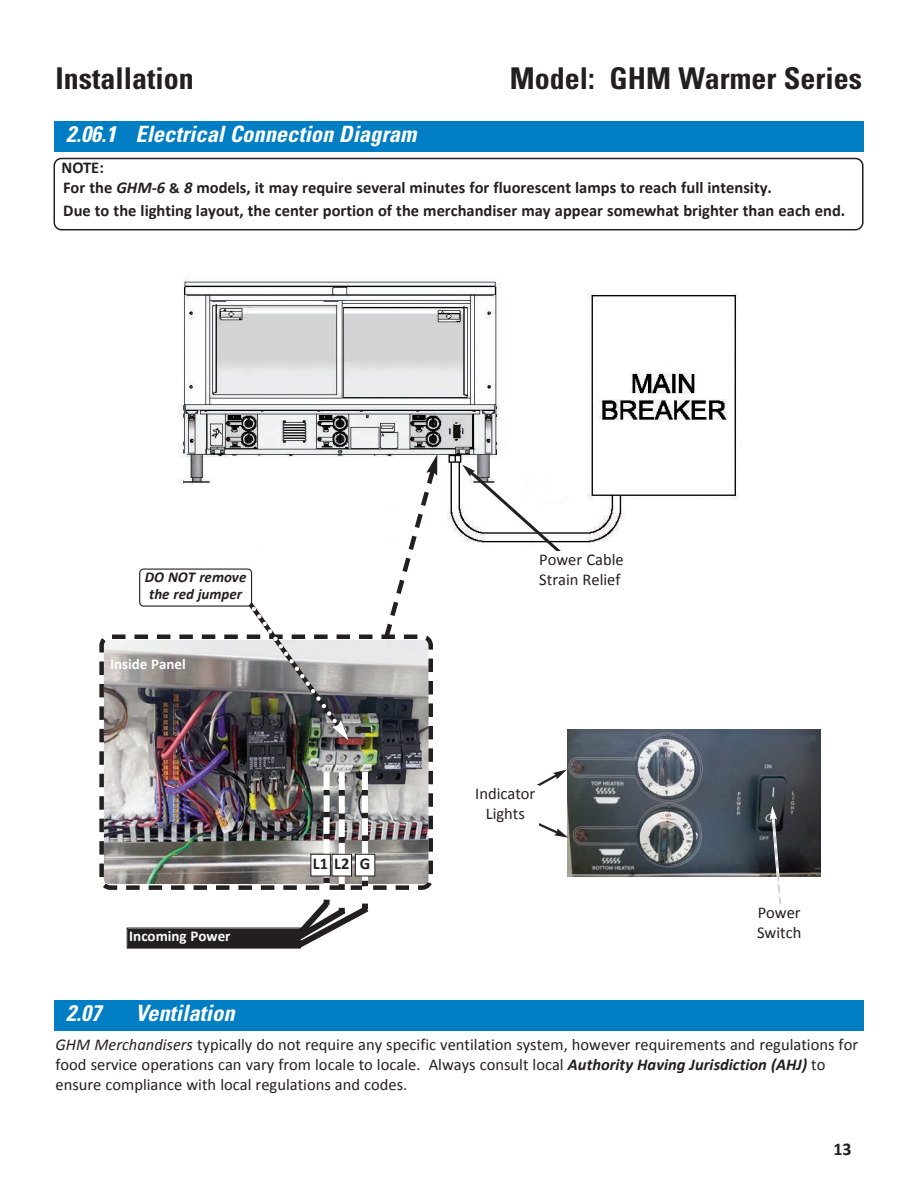
<style>
.page{position:relative;width:918px;height:1188px;background:#fff}
.page>*{position:absolute;margin:0;border:0;box-sizing:border-box;transform-origin:0 0}
.t1{font:700 condensed 30px "Univers";color:#231f20}
.t2{font:italic 700 condensed 22.5px "Univers";color:#fff}
.t3{font:700 18px "Calibri";color:#231f20}
.t4{font:16.5px/19.8px "Calibri";color:#231f20}
.t5{font:700 16.5px/19.8px "Calibri";color:#231f20}
.t6{font:700 15px "Calibri";color:#fff}
.t7{font:italic 700 15px/16.5px "Calibri";color:#231f20}
.s1{font-style:italic}
.s2{font-size:15px}
.s3{font-weight:700;font-style:italic}
</style>
<div class="page">
<img style="left:179px;top:277px;width:559px;height:266px">
<svg style="left:462px;top:465px;width:120px;height:86px"></svg>
<svg style="left:381px;top:454px;width:57px;height:177px"></svg>
<img style="left:99px;top:631px;width:334px;height:259px">
<svg style="left:99px;top:879px;width:23px;height:11px"></svg>
<div style="left:339px;top:772px;width:6px;height:18px;background:#fff"></div>
<div style="left:324px;top:772px;width:6px;height:18px;background:#fff"></div>
<div style="left:362px;top:772px;width:6px;height:18px;background:#fff"></div>
<img style="left:567px;top:729px;width:253px;height:147px">
<svg style="left:536px;top:770px;width:32px;height:68px"></svg>
<div style="left:472px;top:785px;width:66px;height:41px;background:#fff"></div>
<svg style="left:770px;top:806px;width:14px;height:98px"></svg>
<div style="left:54px;top:122px;width:810px;height:30px;background:#007ec3"></div>
<div style="left:54px;top:1000px;width:810px;height:31px;background:#007ec3"></div>
<svg style="left:284px;top:790px;width:91px;height:158px"></svg>
<div style="left:128px;top:929px;width:172px;height:18px;background:#231f20"></div>
<div style="left:127px;top:928px;width:174px;height:21px;border:1px solid #231f20"></div>
<svg style="left:139px;top:569px;width:210px;height:171px"></svg>
<div style="left:355px;top:727px;width:16px;height:6px;background:#231f20"></div>
<svg style="left:54px;top:158px;width:810px;height:72px"></svg>
<h1 class="t1" style="left:55px;top:67px;width:140px">Installation</h1>
<h1 class="t1" style="left:510px;top:67px;width:354px">Model: GHM Warmer Series</h1>
<h2 class="t2" style="left:66px;top:126px;width:356px">2.06.1 ElectricalConnection Diagram</h2>
<p class="t5" style="left:61px;top:159px;width:712px">NOTE:<br>For the <span class="s1">GHM‐6</span> <span class="s2">&amp;</span> <span class="s1">8</span> models, it may require several minutes for fluorescent lamps to reach full intensity.</p>
<p class="t5" style="left:63px;top:202px;width:784px">Due to the lighting layout, the center portion of the merchandiser may appear somewhat brighter than each end.</p>
<p class="t7" style="left:145px;top:570px;width:103px">DO NOT remove the red jumper</p>
<p class="t6" style="left:110px;top:658px;width:77px">Inside Panel</p>
<p class="t6" style="left:129px;top:930px;width:103px">Incoming Power</p>
<h2 class="t2" style="left:66px;top:1005px;width:41px">2.07</h2>
<h2 class="t2" style="left:135px;top:1005px;width:105px">Ventilation</h2>
<p class="t5" style="left:313px;top:854px;width:38px">L1 L2</p>
<p class="t5" style="left:360px;top:854px;width:12px">G</p>
<p class="t4" style="left:539px;top:551px;width:86px">Power Cable<br>Strain Relief</p>
<p class="t4" style="left:475px;top:785px;width:62px;text-align:center">Indicator<br>Lights</p>
<p class="t4" style="left:757px;top:904px;width:46px">Power<br>Switch</p>
<p class="t4" style="left:55px;top:1036px;width:804px"><span class="s1">GHM Merchandisers</span> typically do not require any specific ventilation system, however requirements and regulations for food service operations can vary from locale to locale. Always consult local <span class="s3">Authority Having Jurisdiction (AHJ)</span> to ensure compliance with local regulations and codes.</p>
<p class="t3" style="left:833px;top:1142px;width:20px">13</p>
</div>
